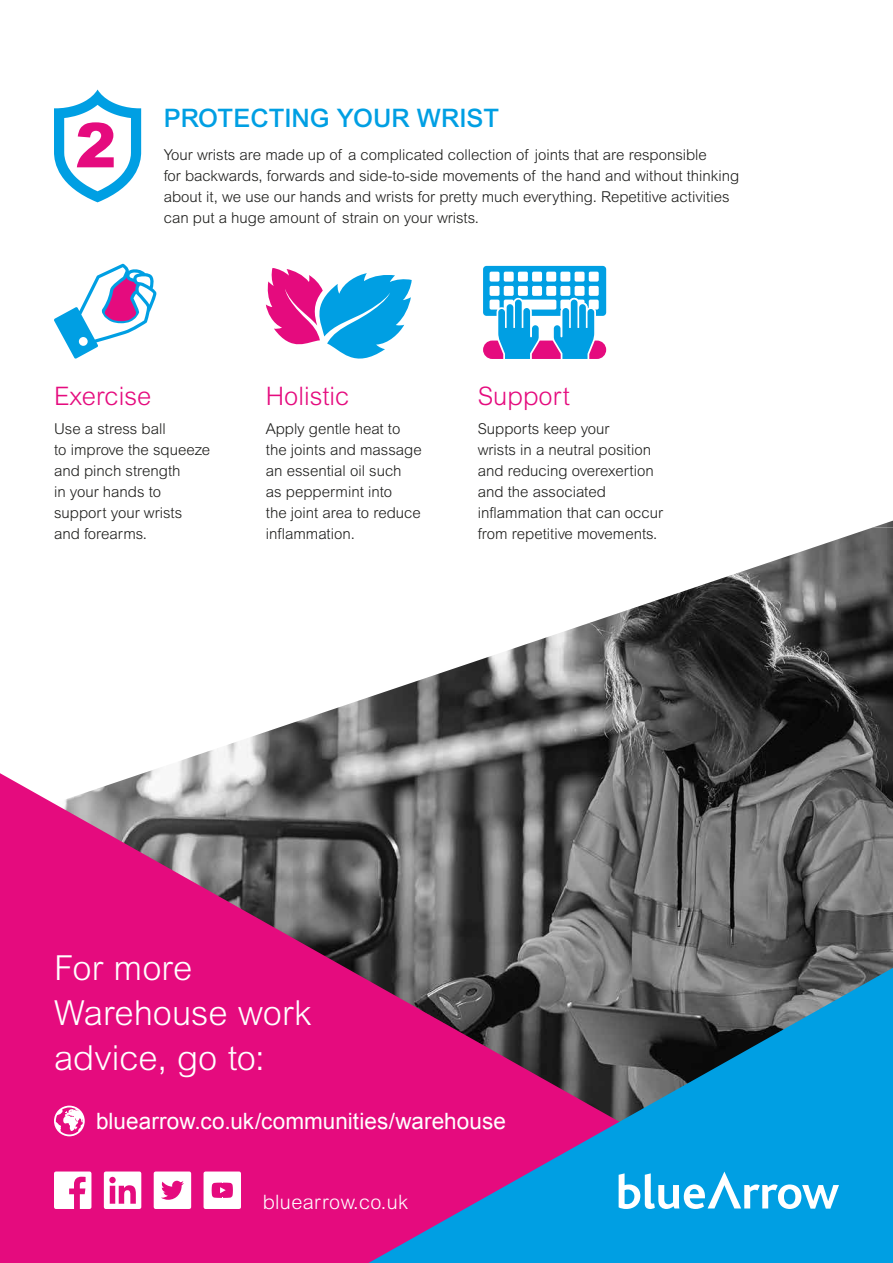
<style>
.page{position:relative;width:893px;height:1263px;background:#fff}
.page>*{position:absolute;margin:0;border:0;box-sizing:border-box;transform-origin:0 0}
.t1{font:900 61.8px "Arial";color:#e50b7e}
.t2{font:300 34.5px/45px "Arial MT Std";color:#fff}
.t3{font:300 25.5px "Arial MT Std";color:#e50b7e}
.t4{font:500 25.5px "Arial MT Std";color:#009fe3}
.t5{font:22.5px "Arial";letter-spacing:.005em;color:#fff}
.t6{font:300 19.95px "Arial MT Std";letter-spacing:.02em;color:#fff}
.t7{font:300 15px/21px "Arial MT Std";color:#1d1d1b}
</style>
<div class="page">
<img style="left:874px;top:521px;width:19px;height:6px">
<img style="left:144px;top:527px;width:749px;height:441px">
<svg style="left:0;top:773px;width:870px;height:490px;fill:#e50b7e"></svg>
<svg style="left:54px;top:1171px;width:37px;height:38px"></svg>
<svg style="left:204px;top:1171px;width:37px;height:38px"></svg>
<svg style="left:154px;top:1171px;width:37px;height:38px"></svg>
<svg style="left:104px;top:1171px;width:37px;height:38px"></svg>
<svg style="left:368px;top:968px;width:525px;height:295px"></svg>
<svg style="left:619px;top:1171px;width:220px;height:38px"></svg>
<svg style="left:54px;top:1105px;width:31px;height:31px"></svg>
<svg style="left:54px;top:90px;width:87px;height:112px"></svg>
<svg style="left:266px;top:268px;width:146px;height:91px"></svg>
<svg style="left:54px;top:264px;width:102px;height:95px"></svg>
<svg style="left:483px;top:266px;width:123px;height:93px"></svg>
<h1 class="t1" style="left:75px;top:100px;width:43px">2</h1>
<h3 class="t4" style="left:164px;top:103px;width:337px">PROTECTING YOUR WRIST</h3>
<p class="t7" style="left:164px;top:145px;width:577px">Your wrists are made up of a complicated collection of joints that are responsible<br>for backwards, forwards and side-to-side movements of the hand and without thinking about it, we use our hands and wrists for pretty much everything. Repetitive activities can put a huge amount of strain on your wrists.</p>
<h3 class="t3" style="left:54px;top:381px;width:99px">Exercise</h3>
<p class="t7" style="left:54px;top:418px;width:158px">Use a stress ball<br>to improve the squeeze and pinch strength<br>in your hands to support your wrists and forearms.</p>
<h3 class="t3" style="left:266px;top:381px;width:85px">Holistic</h3>
<p class="t7" style="left:266px;top:418px;width:157px">Apply gentle heat to the joints and massage an essential oil such<br>as peppermint into<br>the joint area to reduce inflammation.</p>
<h3 class="t3" style="left:478px;top:381px;width:94px">Support</h3>
<p class="t7" style="left:478px;top:418px;width:187px">Supports keep your<br>wrists in a neutral position and reducing overexertion and the associated inflammation that can occur from repetitive movements.</p>
<h2 class="t2" style="left:54px;top:946px;width:259px">For more<br>Warehouse work advice, go to:</h2>
<h3 class="t5" style="left:96px;top:1106px;width:411px">bluearrow.co.uk/communities/warehouse</h3>
<h3 class="t6" style="left:263px;top:1191px;width:147px">bluearrow.co.uk</h3>
</div>
